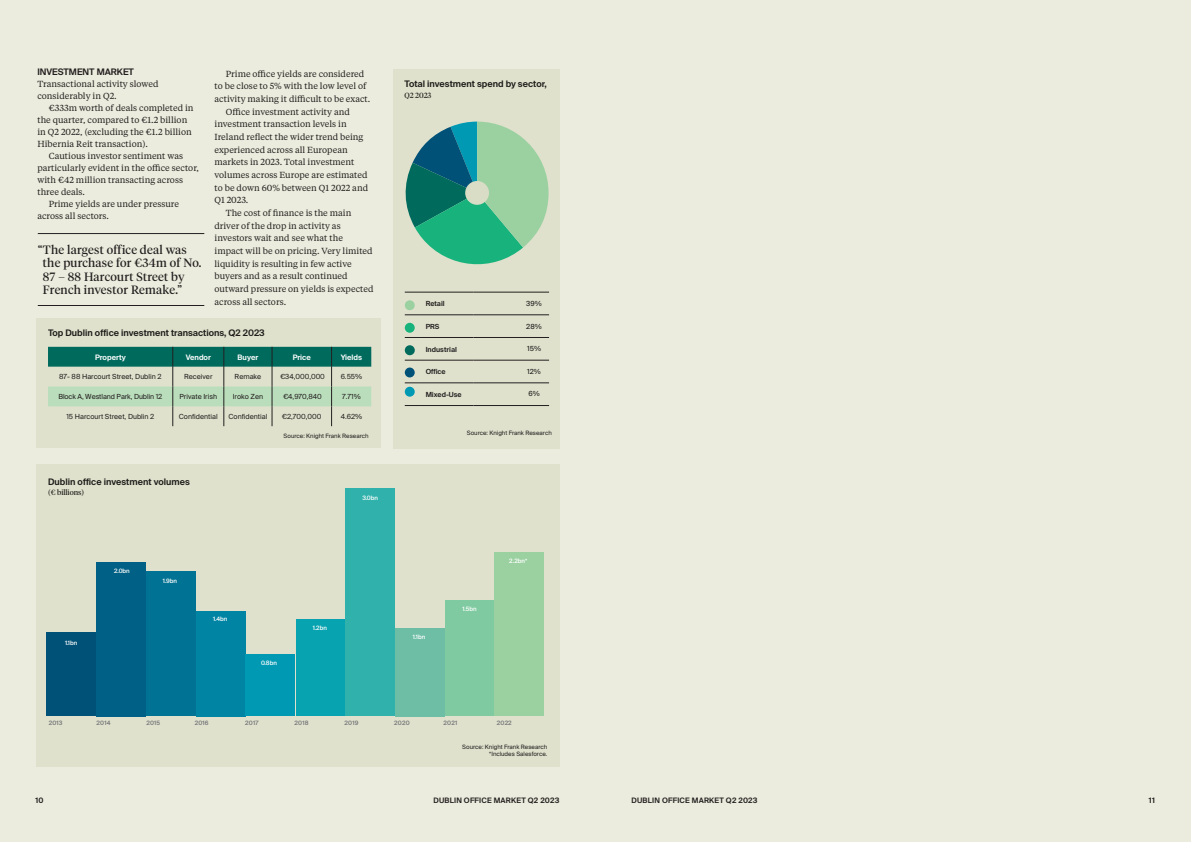
<style>
.page{position:relative;width:1191px;height:842px;background:#ebecdd}
.page>*{position:absolute;margin:0;border:0;box-sizing:border-box;transform-origin:0 0}
.t1{font:12px/13.5px "Tiempos Headline";letter-spacing:.02em;color:#231f20}
.t2{font:600 9px "Suisse Intl";color:#231f20}
.t3{font:8.8px/12px "Tiempos Text";color:#231f20}
.t4{font:600 7.5px "Suisse Intl";letter-spacing:.025em;color:#231f20}
.t5{font:600 7.5px "Suisse Intl";color:#fff}
.t6{font:7.5px "Tiempos Headline";color:#231f20}
.t7{font:7px "Suisse Intl";color:#231f20}
.t8{font:600 7px "Suisse Intl";color:#231f20}
.t9{font:6px/7.5px "Suisse Intl";color:#231f20;text-align:right}
.t10{font:500 6px "Suisse Intl";color:#fff}
.t11{font:500 6px "Suisse Intl";letter-spacing:.025em;color:#757679}
</style>
<div class="page">
<div style="left:36px;top:464px;width:523px;height:303px;background:#dfe1cc"></div>
<div style="left:36px;top:318px;width:345px;height:130px;background:#dfe1cc"></div>
<svg style="left:48px;top:347px;width:323px;height:79px"></svg>
<hr style="left:38px;top:233px;width:166px;height:1px;background:#231f20">
<hr style="left:38px;top:305px;width:166px;height:1px;background:#231f20">
<div style="left:393px;top:69px;width:166px;height:380px;background:#dfe1cc"></div>
<hr style="left:420px;top:315px;width:53px;height:1px;background:#231f20">
<hr style="left:473px;top:315px;width:76px;height:1px;background:#231f20">
<hr style="left:420px;top:337px;width:53px;height:1px;background:#231f20">
<hr style="left:473px;top:337px;width:76px;height:1px;background:#231f20">
<hr style="left:420px;top:360px;width:53px;height:1px;background:#231f20">
<hr style="left:473px;top:360px;width:76px;height:1px;background:#231f20">
<hr style="left:420px;top:383px;width:53px;height:1px;background:#231f20">
<hr style="left:473px;top:383px;width:76px;height:1px;background:#231f20">
<hr style="left:420px;top:405px;width:53px;height:1px;background:#231f20">
<hr style="left:473px;top:405px;width:76px;height:1px;background:#231f20">
<svg style="left:405px;top:292px;width:15px;height:1px"></svg>
<hr style="left:420px;top:292px;width:53px;height:1px;background:#231f20">
<hr style="left:473px;top:292px;width:76px;height:1px;background:#231f20">
<svg style="left:405px;top:315px;width:15px;height:1px"></svg>
<svg style="left:405px;top:337px;width:15px;height:1px"></svg>
<svg style="left:405px;top:360px;width:15px;height:1px"></svg>
<svg style="left:405px;top:383px;width:15px;height:1px"></svg>
<svg style="left:405px;top:405px;width:15px;height:1px"></svg>
<div style="left:405px;top:300px;width:10px;height:10px;background:#9bd1a1;border-radius:50%"></div>
<div style="left:405px;top:323px;width:10px;height:10px;background:#18b37d;border-radius:50%"></div>
<div style="left:405px;top:345px;width:10px;height:10px;background:#006b5d;border-radius:50%"></div>
<div style="left:405px;top:367px;width:10px;height:10px;background:#005177;border-radius:50%"></div>
<div style="left:405px;top:387px;width:10px;height:10px;background:#0099b4;border-radius:50%"></div>
<svg style="left:405px;top:122px;width:143px;height:143px"></svg>
<div style="left:465px;top:181px;width:24px;height:24px;background:#daddc5;border-radius:50%"></div>
<div style="left:46px;top:633px;width:50px;height:83px;background:#005177"></div>
<div style="left:96px;top:562px;width:50px;height:154px;background:#006085"></div>
<div style="left:146px;top:572px;width:50px;height:144px;background:#007394"></div>
<div style="left:196px;top:611px;width:50px;height:105px;background:#0084a4"></div>
<div style="left:245px;top:654px;width:50px;height:62px;background:#0099b4"></div>
<div style="left:295px;top:619px;width:50px;height:97px;background:#08a3b0"></div>
<div style="left:345px;top:489px;width:50px;height:227px;background:#31b1ab"></div>
<div style="left:395px;top:628px;width:50px;height:88px;background:#6ebea5"></div>
<div style="left:445px;top:600px;width:50px;height:116px;background:#7fcaa1"></div>
<div style="left:494px;top:552px;width:50px;height:164px;background:#9bd1a1"></div>
<p class="t2" style="left:37px;top:67px;width:98px">INVESTMENT MARKET</p>
<p class="t3" style="left:37px;top:77px;width:123px">Transactional activity slowed considerably in Q2.</p>
<p class="t3" style="left:37px;top:102px;width:158px;text-indent:11px">€333m worth of deals completed in the quarter, compared to €1.2 billion in Q2 2022, (excluding the €1.2 billion Hibernia Reit transaction).</p>
<p class="t3" style="left:49px;top:150px;width:136px">Cautious investor sentiment was</p>
<p class="t3" style="left:37px;top:162px;width:163px">particularly evident in the office sector,</p>
<p class="t3" style="left:37px;top:174px;width:147px">with €42 million transacting across</p>
<p class="t3" style="left:37px;top:186px;width:49px">three deals.</p>
<p class="t3" style="left:49px;top:198px;width:132px">Prime yields are under pressure</p>
<p class="t3" style="left:37px;top:210px;width:73px">across all sectors.</p>
<h1 class="t1" style="left:43px;top:242px;width:160px;text-indent:-5px">“The largest office deal was the purchase for €34m of No.<br>87 – 88 Harcourt Street by<br>French investor Remake.”</h1>
<p class="t3" style="left:226px;top:67px;width:140px">Prime office yields are considered</p>
<p class="t3" style="left:214px;top:80px;width:153px">to be close to 5% with the low level of</p>
<p class="t3" style="left:214px;top:92px;width:157px">activity making it difficult to be exact.</p>
<p class="t3" style="left:226px;top:105px;width:126px">Office investment activity and</p>
<p class="t3" style="left:214px;top:118px;width:134px">investment transaction levels in</p>
<p class="t3" style="left:214px;top:130px;width:150px">Ireland reflect the wider trend being</p>
<p class="t3" style="left:214px;top:143px;width:135px">experienced across all European</p>
<p class="t3" style="left:214px;top:156px;width:141px">markets in 2023. Total investment</p>
<p class="t3" style="left:214px;top:168px;width:154px">volumes across Europe are estimated</p>
<p class="t3" style="left:214px;top:181px;width:155px">to be down 60% between Q1 2022 and</p>
<p class="t3" style="left:214px;top:194px;width:35px">Q1 2023.</p>
<p class="t3" style="left:226px;top:206px;width:127px">The cost of finance is the main</p>
<p class="t3" style="left:214px;top:219px;width:128px">driver of the drop in activity as</p>
<p class="t3" style="left:214px;top:232px;width:130px">investors wait and see what the</p>
<p class="t3" style="left:214px;top:244px;width:160px">impact will be on pricing. Very limited</p>
<p class="t3" style="left:214px;top:257px;width:139px">liquidity is resulting in few active</p>
<p class="t3" style="left:214px;top:270px;width:135px">buyers and as a result continued</p>
<p class="t3" style="left:214px;top:282px;width:161px">outward pressure on yields is expected</p>
<p class="t3" style="left:214px;top:295px;width:73px">across all sectors.</p>
<p class="t2" style="left:48px;top:328px;width:218px">Top Dublin office investment transactions, Q2 2023</p>
<p class="t5" style="left:95px;top:353px;width:32px">Property</p>
<p class="t5" style="left:186px;top:353px;width:27px">Vendor</p>
<p class="t5" style="left:238px;top:353px;width:22px">Buyer</p>
<p class="t5" style="left:293px;top:353px;width:20px">Price</p>
<p class="t5" style="left:341px;top:353px;width:23px">Yields</p>
<p class="t7" style="left:59px;top:373px;width:104px">87- 88 Harcourt Street, Dublin 2</p>
<p class="t7" style="left:184px;top:373px;width:30px">Receiver</p>
<p class="t7" style="left:235px;top:373px;width:28px">Remake</p>
<p class="t7" style="left:280px;top:373px;width:46px">€34,000,000</p>
<p class="t7" style="left:341px;top:373px;width:23px">6.55%</p>
<p class="t7" style="left:58px;top:393px;width:106px">Block A, Westland Park, Dublin 12</p>
<p class="t7" style="left:179px;top:393px;width:39px">Private Irish</p>
<p class="t7" style="left:233px;top:393px;width:32px">Iroko Zen</p>
<p class="t7" style="left:283px;top:393px;width:40px">€4,970,840</p>
<p class="t7" style="left:342px;top:393px;width:20px">7.71%</p>
<p class="t7" style="left:66px;top:412px;width:90px">15 Harcourt Street, Dublin 2</p>
<p class="t7" style="left:179px;top:412px;width:40px">Confidential</p>
<p class="t7" style="left:228px;top:412px;width:40px">Confidential</p>
<p class="t7" style="left:282px;top:412px;width:41px">€2,700,000</p>
<p class="t7" style="left:341px;top:412px;width:23px">4.62%</p>
<p class="t2" style="left:48px;top:476px;width:143px">Dublin office investment volumes</p>
<p class="t6" style="left:48px;top:487px;width:37px">(€ billions)</p>
<p class="t10" style="left:65px;top:639px;width:14px">1.1bn</p>
<p class="t10" style="left:114px;top:567px;width:17px">2.0bn</p>
<p class="t10" style="left:163px;top:577px;width:16px">1.9bn</p>
<p class="t10" style="left:213px;top:616px;width:16px">1.4bn</p>
<p class="t9" style="left:283px;top:432px;width:87px">Source: Knight Frank Research</p>
<p class="t10" style="left:362px;top:495px;width:17px">3.0bn</p>
<p class="t10" style="left:261px;top:659px;width:17px">0.8bn</p>
<p class="t10" style="left:313px;top:625px;width:16px">1.2bn</p>
<p class="t2" style="left:404px;top:79px;width:144px">Total investment spend by sector,</p>
<p class="t6" style="left:404px;top:90px;width:28px">Q2 2023</p>
<p class="t8" style="left:426px;top:300px;width:21px">Retail</p>
<p class="t7" style="left:526px;top:299px;width:17px">39%</p>
<p class="t8" style="left:426px;top:322px;width:15px">PRS</p>
<p class="t7" style="left:526px;top:322px;width:17px">28%</p>
<p class="t8" style="left:426px;top:345px;width:33px">Industrial</p>
<p class="t7" style="left:527px;top:344px;width:15px">15%</p>
<p class="t8" style="left:426px;top:368px;width:22px">Office</p>
<p class="t7" style="left:527px;top:367px;width:15px">12%</p>
<p class="t8" style="left:426px;top:390px;width:38px">Mixed-Use</p>
<p class="t7" style="left:528px;top:389px;width:13px">6%</p>
<p class="t9" style="left:467px;top:429px;width:87px">Source: Knight Frank Research</p>
<p class="t10" style="left:413px;top:633px;width:14px">1.1bn</p>
<p class="t10" style="left:462px;top:605px;width:16px">1.5bn</p>
<p class="t10" style="left:509px;top:557px;width:19px">2.2bn*</p>
<p class="t11" style="left:49px;top:719px;width:15px">2013</p>
<p class="t11" style="left:97px;top:719px;width:15px">2014</p>
<p class="t11" style="left:146px;top:719px;width:15px">2015</p>
<p class="t11" style="left:195px;top:719px;width:15px">2016</p>
<p class="t11" style="left:245px;top:719px;width:15px">2017</p>
<p class="t11" style="left:294px;top:719px;width:15px">2018</p>
<p class="t11" style="left:344px;top:719px;width:15px">2019</p>
<p class="t11" style="left:394px;top:719px;width:17px">2020</p>
<p class="t11" style="left:443px;top:719px;width:15px">2021</p>
<p class="t11" style="left:497px;top:719px;width:16px">2022</p>
<p class="t9" style="left:462px;top:743px;width:87px">Source: Knight Frank Research *Includes Salesforce.</p>
<p class="t4" style="left:35px;top:796px;width:10px">10</p>
<p class="t4" style="left:433px;top:796px;width:127px">DUBLIN OFFICE MARKET Q2 2023</p>
<p class="t4" style="left:631px;top:796px;width:127px">DUBLIN OFFICE MARKET Q2 2023</p>
<p class="t4" style="left:1149px;top:796px;width:8px">11</p>
</div>
